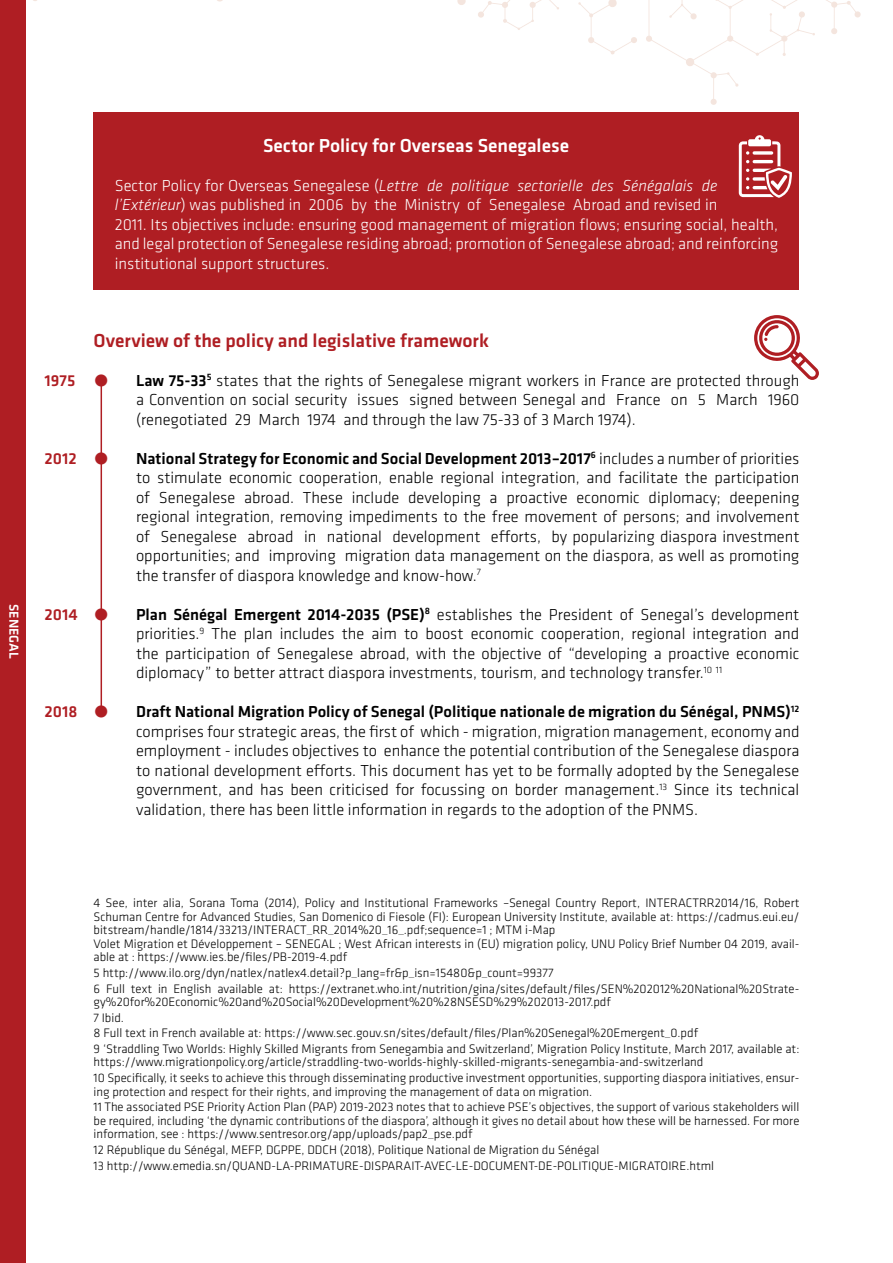
<style>
.page{position:relative;width:893px;height:1263px;background:#fff}
.page>*{position:absolute;margin:0;border:0;box-sizing:border-box;transform-origin:0 0}
.t1{font:500 19.5px "Klavika";color:#af1e23}
.t2{font:500 19.5px "Klavika";color:#fff}
.t3{font:300 16.5px/19.5px "Klavika";color:#000;text-align:justify}
.t4{font:300 16.5px/19.5px "Klavika";color:#fff}
.t5{font:500 16.5px "Klavika";color:#af1e23}
.t6{font:500 13.5px "Klavika";color:#fff}
.t7{font:300 12.75px/15.6px "Klavika";color:#000}
.s1{font-style:italic}
.s2{font-weight:700;font-size:45px;color:#af1e23}
.s3{font-weight:500}
</style>
<div class="page">
<div style="left:0;top:0;width:26px;height:1263px;background:#af1e23"></div>
<svg style="left:578px;top:0;width:59px;height:55px"></svg>
<svg style="left:457px;top:0;width:102px;height:30px"></svg>
<svg style="left:646px;top:0;width:215px;height:105px"></svg>
<svg style="left:754px;top:315px;width:65px;height:65px"></svg>
<hr style="left:101px;top:375px;width:1px;height:336px;background:#af1e23">
<div style="left:94px;top:113px;width:705px;height:177px;background:#af1e23"></div>
<svg style="left:739px;top:135px;width:53px;height:63px"></svg>
<p class="t6" style="left:23px;top:604px;width:56px;rotate:90deg">SENEGAL</p>
<h1 class="t2" style="left:263px;top:132px;width:308px">Sector Policy for Overseas Senegalese</h1>
<p class="t4" style="left:115px;top:175px;width:665px">Sector Policy for Overseas Senegalese (<span class="s1">Lettre de politique sectorielle des Sénégalais de l’Extérieur</span>) was published in 2006 by the Ministry of Senegalese Abroad and revised in<br>2011. Its objectives include: ensuring good management of migration flows; ensuring social, health, and legal protection of Senegalese residing abroad; promotion of Senegalese abroad; and reinforcing institutional support structures.</p>
<p class="t5" style="left:45px;top:369px;width:32px">1975</p>
<p class="t5" style="left:45px;top:447px;width:34px">2012</p>
<p class="t5" style="left:45px;top:603px;width:35px">2014</p>
<p class="t5" style="left:45px;top:700px;width:34px">2018</p>
<h1 class="t1" style="left:94px;top:327px;width:397px">Overview of the policy and legislative framework</h1>
<p class="t3" style="left:136px;top:370px;width:665px;text-indent:-43px"><span class="s2">•</span> <span class="s3">Law 75-33</span><sup>5</sup> states that the rights of Senegalese migrant workers in France are protected through a Convention on social security issues signed between Senegal and France on 5 March 1960 (renegotiated 29 March 1974 and through the law 75-33 of 3 March 1974).</p>
<p class="t3" style="left:136px;top:448px;width:665px;text-indent:-43px"><span class="s2">•</span> <span class="s3">National Strategy for Economic and Social Development 2013–2017</span><sup>6</sup> includes a number of priorities to stimulate economic cooperation, enable regional integration, and facilitate the participation of Senegalese abroad. These include developing a proactive economic diplomacy; deepening regional integration, removing impediments to the free movement of persons; and involvement of Senegalese abroad in national development efforts, by popularizing diaspora investment opportunities; and improving migration data management on the diaspora, as well as promoting the transfer of diaspora knowledge and know-how.<sup>7</sup></p>
<p class="t3" style="left:136px;top:604px;width:665px;text-indent:-43px"><span class="s2">•</span> <span class="s3">Plan Sénégal Emergent 2014-2035 (PSE)</span><sup>8</sup> establishes the President of Senegal’s development priorities.<sup>9</sup> The plan includes the aim to boost economic cooperation, regional integration and the participation of Senegalese abroad, with the objective of “developing a proactive economic diplomacy” to better attract diaspora investments, tourism, and technology transfer.<sup>10</sup> <sup>11</sup></p>
<p class="t3" style="left:136px;top:702px;width:665px;text-indent:-43px"><span class="s2">•</span> <span class="s3">Draft National Migration Policy of Senegal (Politique nationale de migration du Sénégal, PNMS)</span><sup>12 </sup>comprises four strategic areas, the first of which - migration, migration management, economy and employment - includes objectives to enhance the potential contribution of the Senegalese diaspora to national development efforts. This document has yet to be formally adopted by the Senegalese government, and has been criticised for focussing on border management.<sup>13</sup> Since its technical validation, there has been little information in regards to the adoption of the PNMS.</p>
<p class="t7" style="left:94px;top:896px;width:707px;line-height:13.5px">4 See, inter alia, Sorana Toma (2014), Policy and Institutional Frameworks –Senegal Country Report, INTERACTRR2014/16, Robert Schuman Centre for Advanced Studies, San Domenico di Fiesole (FI): European University Institute, available at: https://cadmus.eui.eu/ bitstream/handle/1814/33213/INTERACT_RR_2014%20_16_.pdf;sequence=1 ; MTM i-Map<br>Volet Migration et Développement – SENEGAL ; West African interests in (EU) migration policy, UNU Policy Brief Number 04 2019, avail&shy;able at : https://www.ies.be/files/PB-2019-4.pdf</p>
<p class="t7" style="left:94px;top:965px;width:707px">5 http://www.ilo.org/dyn/natlex/natlex4.detail?p_lang=fr&amp;p_isn=15480&amp;p_count=99377<br>6 Full text in English available at: https://extranet.who.int/nutrition/gina/sites/default/files/SEN%202012%20National%20Strate-</p>
<p class="t7" style="left:94px;top:994px;width:707px">gy%20for%20Economic%20and%20Social%20Development%20%28NSESD%29%202013-2017.pdf<br>7 Ibid.<br>8 Full text in French available at: https://www.sec.gouv.sn/sites/default/files/Plan%20Senegal%20Emergent_0.pdf<br>9 ‘Straddling Two Worlds: Highly Skilled Migrants from Senegambia and Switzerland’, Migration Policy Institute, March 2017, available at:</p>
<p class="t7" style="left:94px;top:1054px;width:707px">https://www.migrationpolicy.org/article/straddling-two-worlds-highly-skilled-migrants-senegambia-and-switzerland<br>10 Specifically, it seeks to achieve this through disseminating productive investment opportunities, supporting diaspora initiatives, ensur-</p>
<p class="t7" style="left:94px;top:1083px;width:707px">ing protection and respect for their rights, and improving the management of data on migration.<br>11 The associated PSE Priority Action Plan (PAP) 2019-2023 notes that to achieve PSE’s objectives, the support of various stakeholders will</p>
<p class="t7" style="left:94px;top:1113px;width:707px;line-height:13.5px">be required, including ‘the dynamic contributions of the diaspora’, although it gives no detail about how these will be harnessed. For more information, see : https://www.sentresor.org/app/uploads/pap2_pse.pdf</p>
<p class="t7" style="left:94px;top:1142px;width:622px">12 République du Sénégal, MEFP, DGPPE, DDCH (2018), Politique National de Migration du Sénégal<br>13 http://www.emedia.sn/QUAND-LA-PRIMATURE-DISPARAIT-AVEC-LE-DOCUMENT-DE-POLITIQUE-MIGRATOIRE.html</p>
</div>
